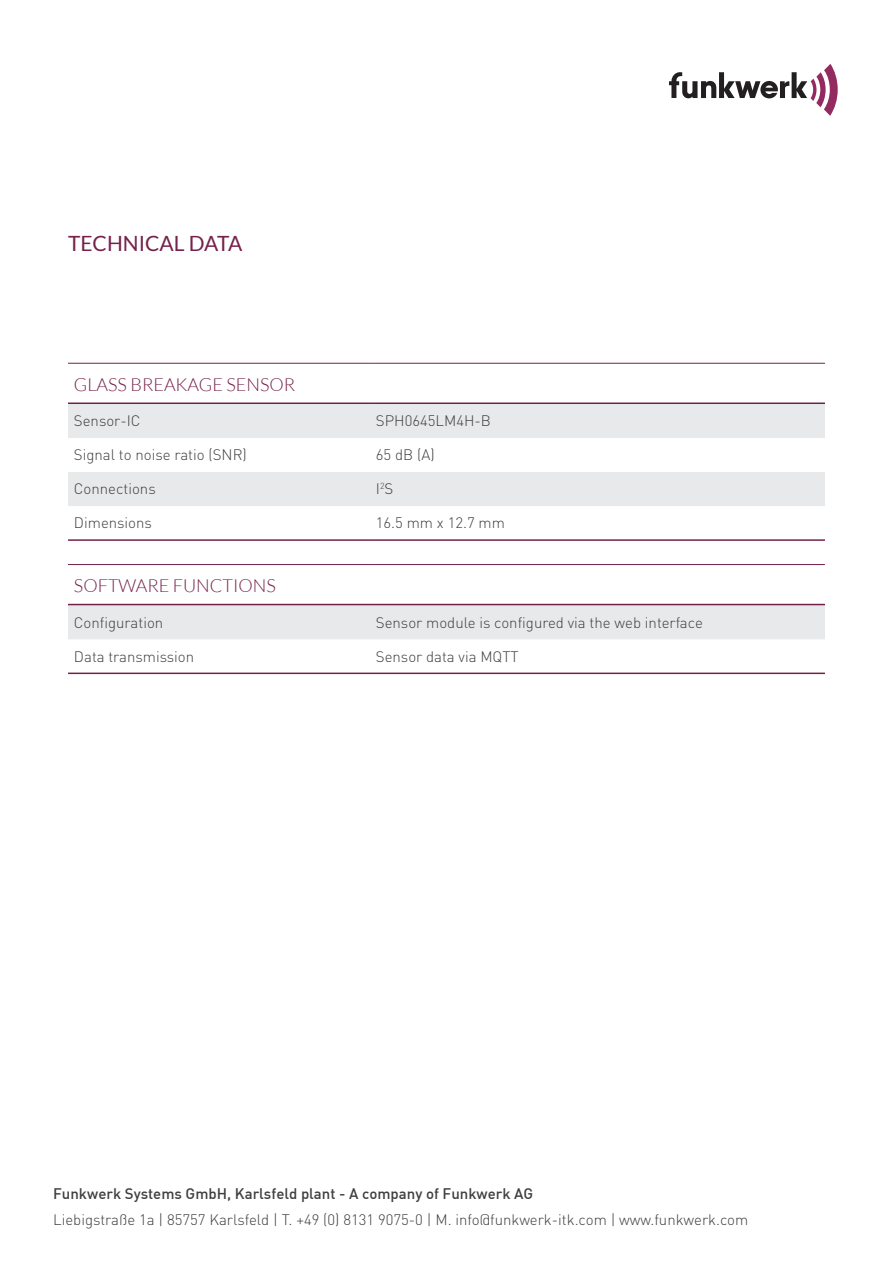
<style>
.page{position:relative;width:893px;height:1263px;background:#fff}
.page>*{position:absolute;margin:0;border:0;box-sizing:border-box;transform-origin:0 0}
.t1{font:21px "Lato";color:#75214a}
.t2{font:300 18px "Lato";color:#75214a}
.t3{font:300 15px "DIN";color:#3e3e3f}
.t4{font:500 15px "DIN";color:#3e3e3f}
</style>
<div class="page">
<svg style="left:669px;top:64px;width:169px;height:52px"></svg>
<svg style="left:68px;top:404px;width:757px;height:102px;fill:#e8e9ea"></svg>
<hr style="left:68px;top:402px;width:302px;height:2px;background:#72224a">
<hr style="left:370px;top:402px;width:455px;height:2px;background:#72224a">
<hr style="left:68px;top:363px;width:302px;height:1px;background:#72224a">
<hr style="left:370px;top:363px;width:455px;height:1px;background:#72224a">
<hr style="left:68px;top:539px;width:302px;height:2px;background:#72224a">
<hr style="left:370px;top:539px;width:455px;height:2px;background:#72224a">
<div style="left:68px;top:605px;width:757px;height:34px;background:#e8e9ea"></div>
<hr style="left:68px;top:604px;width:302px;height:1px;background:#72224a">
<hr style="left:370px;top:604px;width:455px;height:1px;background:#72224a">
<hr style="left:68px;top:564px;width:302px;height:1px;background:#72224a">
<hr style="left:370px;top:564px;width:455px;height:1px;background:#72224a">
<hr style="left:68px;top:673px;width:302px;height:1px;background:#72224a">
<hr style="left:370px;top:673px;width:455px;height:1px;background:#72224a">
<h1 class="t1" style="left:68px;top:231px;width:176px">TECHNICAL DATA</h1>
<p class="t2" style="left:74px;top:374px;width:223px">GLASS BREAKAGE SENSOR</p>
<p class="t3" style="left:74px;top:412px;width:68px">Sensor-IC</p>
<p class="t3" style="left:376px;top:412px;width:117px">SPH0645LM4H-B</p>
<p class="t3" style="left:74px;top:446px;width:174px">Signal to noise ratio (SNR)</p>
<p class="t3" style="left:376px;top:446px;width:60px">65 dB (A)</p>
<p class="t3" style="left:74px;top:480px;width:83px">Connections</p>
<p class="t3" style="left:376px;top:480px;width:19px">I<sup>2</sup>S</p>
<p class="t3" style="left:74px;top:514px;width:80px">Dimensions</p>
<p class="t3" style="left:376px;top:514px;width:131px">16.5 mm x 12.7 mm</p>
<p class="t2" style="left:74px;top:576px;width:203px">SOFTWARE FUNCTIONS</p>
<p class="t3" style="left:74px;top:613px;width:91px">Configuration</p>
<p class="t3" style="left:376px;top:613px;width:328px">Sensor module is configured via the web interface</p>
<p class="t3" style="left:74px;top:647px;width:122px">Data transmission</p>
<p class="t3" style="left:376px;top:647px;width:144px">Sensor data via MQTT</p>
<p class="t4" style="left:53px;top:1183px;width:482px">Funkwerk Systems GmbH, Karlsfeld plant - A company of Funkwerk AG</p>
<p class="t3" style="left:53px;top:1210px;width:697px">Liebigstraße 1a | 85757 Karlsfeld | T. +49 (0) 8131 9075-0 | M. info@funkwerk-itk.com | www.funkwerk.com</p>
</div>
